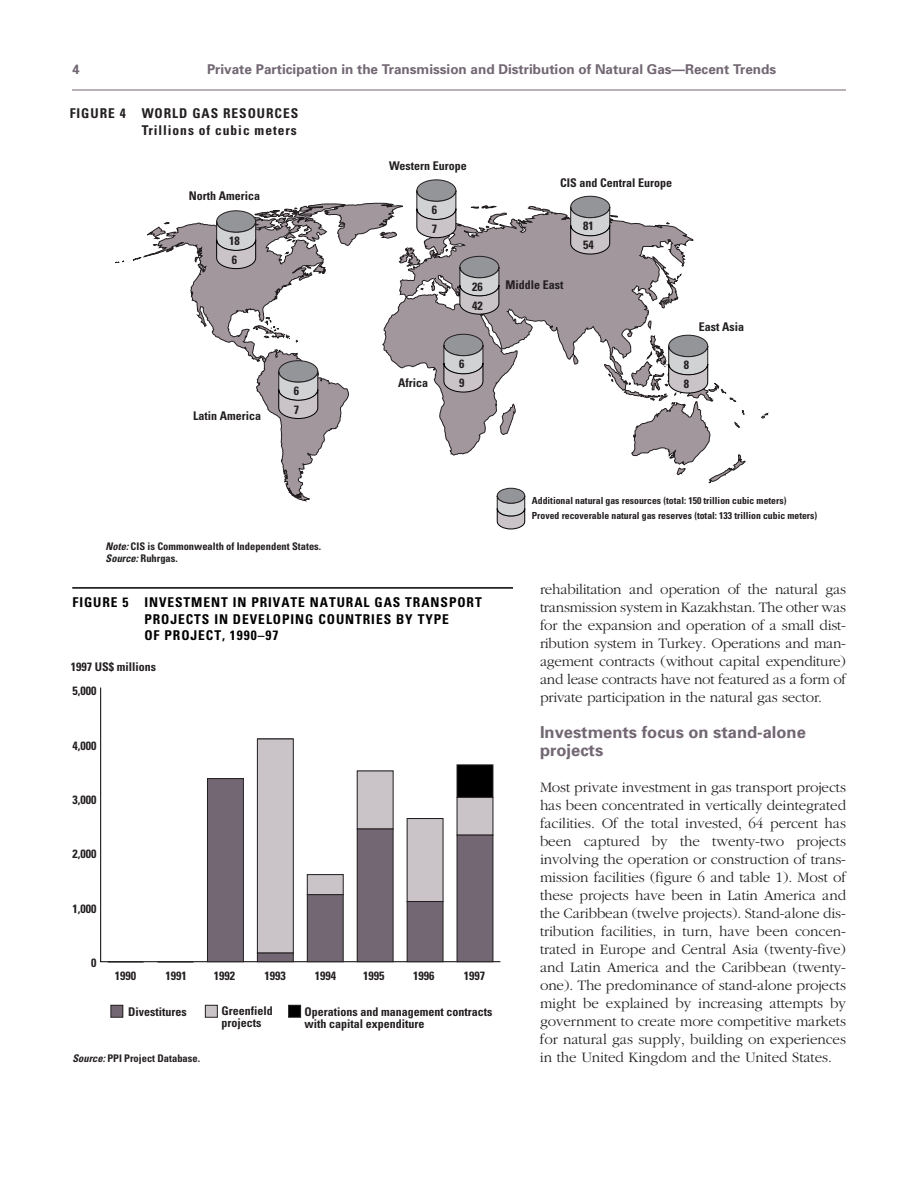
<style>
.page{position:relative;width:918px;height:1188px;background:#fff}
.page>*{position:absolute;margin:0;border:0;box-sizing:border-box;transform-origin:0 0}
.t1{font:700 16.5px/18px "Univers";color:#726773}
.t2{font:300 15px/18px "Garamond";letter-spacing:-.005em;color:#231f20;text-align:justify}
.t3{font:700 condensed 13.5px/16.5px "Univers";letter-spacing:.07em;color:#000}
.t4{font:700 13.5px "Univers";color:#726773}
.t5{font:700 condensed 13.5px/16.5px "Univers";letter-spacing:.07em;color:#231f20;text-align:right}
.t6{font:700 condensed 12px/18.9px "Univers";color:#231f20}
.t7{font:700 condensed 10.5px/12px "Univers";color:#231f20}
.t8{font:700 condensed 9.75px/15px "Univers";color:#231f20}
.s1{font-style:italic}
</style>
<div class="page">
<hr style="left:72px;top:90px;width:774px;height:1px;background:#726773">
<svg style="left:115px;top:260px;width:10px;height:3px"></svg>
<svg style="left:761px;top:412px;width:8px;height:7px"></svg>
<svg style="left:551px;top:211px;width:143px;height:154px;fill:#a3979e"></svg>
<div style="left:417px;top:180px;width:39px;height:21px;background:#939598;border-radius:50%"></div>
<div style="left:417px;top:180px;width:39px;height:22px;border:1px solid #231f20;border-radius:50%"></div>
<div style="left:571px;top:196px;width:39px;height:22px;background:#939598;border-radius:50%"></div>
<div style="left:570px;top:196px;width:40px;height:22px;border:1px solid #231f20;border-radius:50%"></div>
<svg style="left:570px;top:206px;width:48px;height:49px"></svg>
<svg style="left:604px;top:320px;width:142px;height:164px"></svg>
<svg style="left:133px;top:190px;width:418px;height:339px"></svg>
<hr style="left:72px;top:587px;width:441px;height:2px;background:#000">
<hr style="left:101px;top:961px;width:399px;height:1px;background:#000">
<hr style="left:100px;top:688px;width:1px;height:274px;background:#000">
<div style="left:457px;top:765px;width:36px;height:32px;background:#000"></div>
<div style="left:457px;top:765px;width:36px;height:33px;border:1px solid #231f20"></div>
<div style="left:257px;top:739px;width:36px;height:214px;background:#cac3c7"></div>
<div style="left:257px;top:739px;width:37px;height:214px;border:1px solid #231f20"></div>
<div style="left:307px;top:875px;width:36px;height:20px;background:#cac3c7"></div>
<div style="left:307px;top:874px;width:36px;height:21px;border:1px solid #231f20"></div>
<div style="left:357px;top:771px;width:36px;height:58px;background:#cac3c7"></div>
<div style="left:357px;top:771px;width:36px;height:58px;border:1px solid #231f20"></div>
<div style="left:407px;top:819px;width:36px;height:83px;background:#cac3c7"></div>
<div style="left:457px;top:797px;width:36px;height:38px;background:#cac3c7"></div>
<hr style="left:108px;top:961px;width:36px;height:1px;background:#231f20">
<hr style="left:158px;top:961px;width:36px;height:1px;background:#231f20">
<div style="left:207px;top:779px;width:36px;height:183px;background:#726773"></div>
<div style="left:207px;top:778px;width:37px;height:184px;border:1px solid #231f20"></div>
<div style="left:257px;top:953px;width:36px;height:9px;background:#726773"></div>
<div style="left:257px;top:953px;width:37px;height:9px;border:1px solid #231f20"></div>
<div style="left:307px;top:895px;width:36px;height:67px;background:#726773"></div>
<div style="left:307px;top:894px;width:36px;height:68px;border:1px solid #231f20"></div>
<div style="left:357px;top:829px;width:36px;height:133px;background:#726773"></div>
<div style="left:357px;top:829px;width:36px;height:133px;border:1px solid #231f20"></div>
<div style="left:407px;top:902px;width:36px;height:60px;background:#726773"></div>
<div style="left:407px;top:901px;width:36px;height:61px;border:1px solid #231f20"></div>
<div style="left:457px;top:835px;width:36px;height:127px;background:#726773"></div>
<div style="left:457px;top:835px;width:36px;height:127px;border:1px solid #231f20"></div>
<div style="left:111px;top:1005px;width:12px;height:12px;background:#726773"></div>
<div style="left:111px;top:1005px;width:12px;height:13px;border:1px solid #231f20"></div>
<div style="left:205px;top:1005px;width:12px;height:12px;background:#cac3c7"></div>
<div style="left:205px;top:1005px;width:13px;height:13px;border:1px solid #231f20"></div>
<div style="left:289px;top:1005px;width:12px;height:12px;background:#000"></div>
<div style="left:288px;top:1005px;width:13px;height:13px;border:1px solid #231f20"></div>
<p class="t4" style="left:72px;top:64px;width:9px">4</p>
<p class="t4" style="left:207px;top:64px;width:571px">Private Participation in the Transmission and Distribution of Natural Gas—Recent Trends</p>
<p class="t5" style="left:70px;top:106px;width:230px">FIGURE 4 WORLD GAS RESOURCES<br>Trillions of cubic meters</p>
<p class="t6" style="left:189px;top:188px;width:73px">North America</p>
<p class="t6" style="left:229px;top:233px;width:12px">18<br>6</p>
<p class="t6" style="left:193px;top:408px;width:69px">Latin America</p>
<p class="t6" style="left:294px;top:382px;width:7px">6<br>7</p>
<p class="t6" style="left:389px;top:157px;width:79px">Western Europe</p>
<p class="t6" style="left:432px;top:202px;width:7px">6<br>7</p>
<p class="t6" style="left:560px;top:174px;width:114px">CIS and Central Europe</p>
<p class="t6" style="left:583px;top:218px;width:12px">81<br>54</p>
<p class="t6" style="left:398px;top:374px;width:31px">Africa</p>
<p class="t6" style="left:472px;top:278px;width:12px">26</p>
<p class="t6" style="left:505px;top:277px;width:59px">Middle East</p>
<p class="t6" style="left:472px;top:297px;width:12px">42</p>
<p class="t6" style="left:459px;top:356px;width:7px">6<br>9</p>
<p class="t6" style="left:699px;top:318px;width:47px">East Asia</p>
<p class="t6" style="left:684px;top:357px;width:7px">8<br>8</p>
<p class="t8" style="left:532px;top:494px;width:287px">Additional natural gas resources (total: 150 trillion cubic meters)<br>Proved recoverable natural gas reserves (total: 133 trillion cubic meters)</p>
<p class="t7" style="left:106px;top:541px;width:217px"><span class="s1">Note:</span>CIS is Commonwealth of Independent States.<br><span class="s1">Source:</span>Ruhrgas.</p>
<p class="t3" style="left:144px;top:596px;width:339px;text-indent:-72px">FIGURE 5 INVESTMENT IN PRIVATE NATURAL GAS TRANSPORT<br>PROJECTS IN DEVELOPING COUNTRIES BY TYPE<br>OF PROJECT, 1990–97</p>
<p class="t6" style="left:71px;top:659px;width:87px">1997 US$ millions</p>
<p class="t6" style="left:73px;top:683px;width:25px">5,000</p>
<p class="t6" style="left:73px;top:737px;width:25px">4,000</p>
<p class="t6" style="left:73px;top:791px;width:25px">3,000</p>
<p class="t6" style="left:73px;top:846px;width:25px">2,000</p>
<p class="t6" style="left:73px;top:900px;width:25px">1,000</p>
<p class="t6" style="left:91px;top:954px;width:7px">0</p>
<p class="t6" style="left:115px;top:968px;width:23px">1990</p>
<p class="t6" style="left:165px;top:968px;width:23px">1991</p>
<p class="t6" style="left:214px;top:968px;width:23px">1992</p>
<p class="t6" style="left:265px;top:968px;width:23px">1993</p>
<p class="t6" style="left:315px;top:968px;width:23px">1994</p>
<p class="t6" style="left:363px;top:968px;width:23px">1995</p>
<p class="t6" style="left:413px;top:968px;width:23px">1996</p>
<p class="t6" style="left:464px;top:968px;width:23px">1997</p>
<p class="t6" style="left:128px;top:1003px;width:60px">Divestitures</p>
<p class="t6" style="left:221px;top:1006px;width:53px;line-height:12px">Greenfield projects</p>
<p class="t6" style="left:305px;top:1007px;width:189px;line-height:12px">Operations and management contracts with capital expenditure</p>
<p class="t7" style="left:72px;top:1054px;width:129px"><span class="s1">Source:</span>PPI Project Database.</p>
<p class="t2" style="left:540px;top:581px;width:308px">rehabilitation and operation of the natural gas transmission system in Kazakhstan. The other was for the expansion and operation of a small dist&shy;ribution system in Turkey. Operations and man&shy;agement contracts (without capital expenditure) and lease contracts have not featured as a form of private participation in the natural gas sector.</p>
<p class="t1" style="left:540px;top:725px;width:267px">Investments focus on stand-alone projects</p>
<p class="t2" style="left:540px;top:779px;width:308px">Most private investment in gas transport projects has been concentrated in vertically deintegrated facilities. Of the total invested, 64 percent has been captured by the twenty-two projects involving the operation or construction of trans&shy;mission facilities (figure 6 and table 1). Most of these projects have been in Latin America and the Caribbean (twelve projects). Stand-alone dis&shy;tribution facilities, in turn, have been concen&shy;trated in Europe and Central Asia (twenty-five) and Latin America and the Caribbean (twenty&shy;one). The predominance of stand-alone projects might be explained by increasing attempts by government to create more competitive markets for natural gas supply, building on experiences in the United Kingdom and the United States.</p>
</div>
